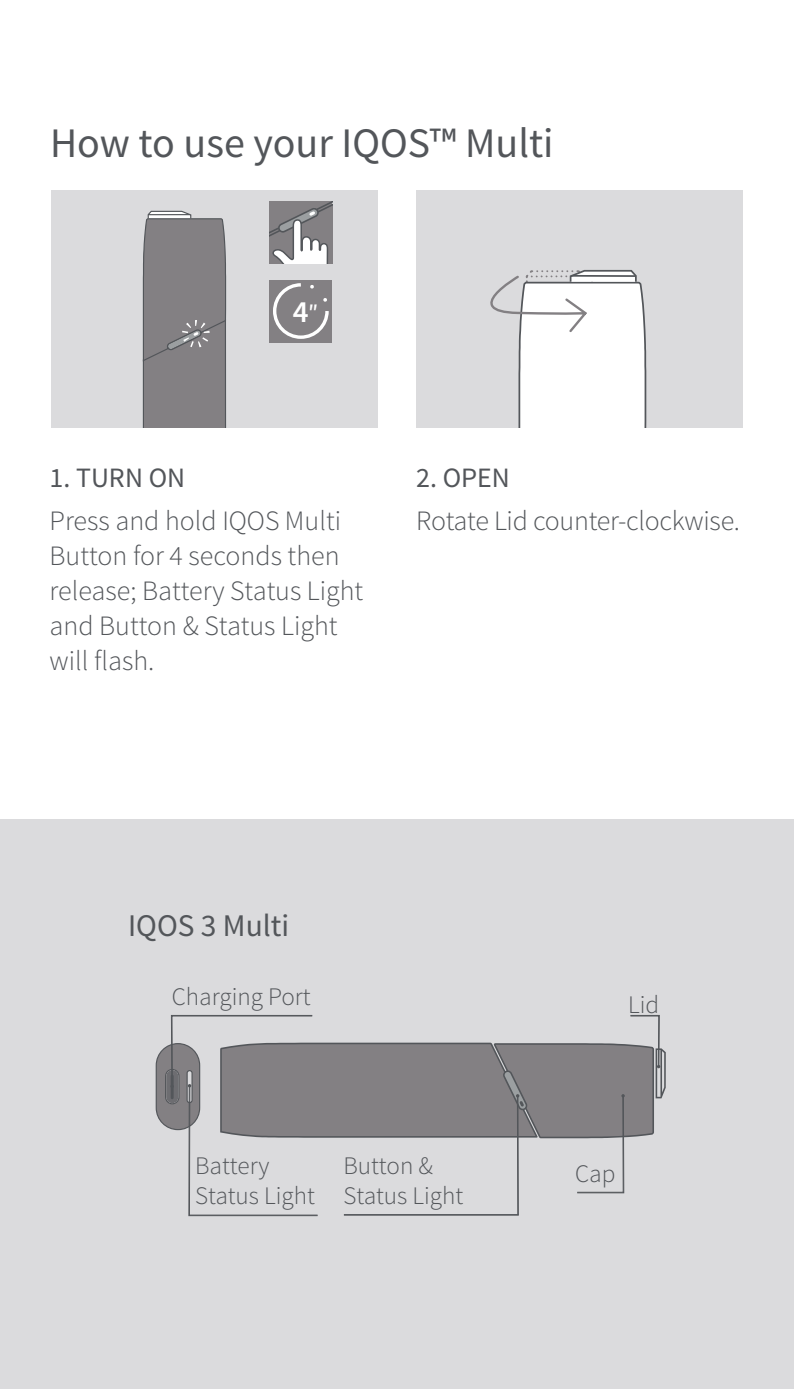
<style>
.page{position:relative;width:794px;height:1389px;background:#fff}
.page>*{position:absolute;margin:0;border:0;box-sizing:border-box;transform-origin:0 0}
.t1{font:42px "Source Sans Pro";color:#53565a}
.t2{font:31.5px "Source Sans Pro";color:#53565a}
.t3{font:600 30.8px "Source Sans Pro";color:#fff}
.t4{font:300 28px/35px "Source Sans Pro";color:#53565a}
.t5{font:28px "Source Sans Pro";color:#53565a}
.t6{font:300 25.2px/30.1px "Source Sans Pro";color:#53565a}
.s1{font-size:19.6px}
</style>
<div class="page">
<div style="left:416px;top:191px;width:326px;height:237px;background:#dbdbdd"></div>
<svg style="left:490px;top:269px;width:157px;height:159px"></svg>
<div style="left:52px;top:191px;width:326px;height:237px;background:#dbdbdd"></div>
<svg style="left:142px;top:210px;width:85px;height:218px;background:#878487"></svg>
<div style="left:0;top:819px;width:794px;height:570px;background:#dbdbdd"></div>
<svg style="left:270px;top:201px;width:62px;height:63px;background:#9b9a9c"></svg>
<svg style="left:270px;top:280px;width:62px;height:62px;background:#918e91"></svg>
<svg style="left:156px;top:1015px;width:510px;height:202px"></svg>
<h1 class="t1" style="left:50px;top:117px;width:505px">How to use your IQOS™ Multi</h1>
<p class="t3" style="left:293px;top:293px;width:27px">4<span class="s1">″</span></p>
<p class="t5" style="left:50px;top:460px;width:137px">1. TURN ON</p>
<p class="t4" style="left:50px;top:503px;width:315px">Press and hold IQOS Multi<br>Button for 4 seconds then release; Battery Status Light and Button &amp; Status Light will flash.</p>
<p class="t5" style="left:416px;top:460px;width:95px">2. OPEN</p>
<p class="t4" style="left:416px;top:503px;width:325px">Rotate Lid counter-clockwise.</p>
<p class="t2" style="left:128px;top:906px;width:162px">IQOS 3 Multi</p>
<p class="t6" style="left:172px;top:982px;width:140px">Charging Port</p>
<p class="t6" style="left:628px;top:989px;width:33px">Lid</p>
<p class="t6" style="left:195px;top:1151px;width:121px">Battery<br>Status Light</p>
<p class="t6" style="left:343px;top:1151px;width:91px">Button &amp;</p>
<p class="t6" style="left:575px;top:1158px;width:42px">Cap</p>
<p class="t6" style="left:343px;top:1181px;width:121px">Status Light</p>
</div>
